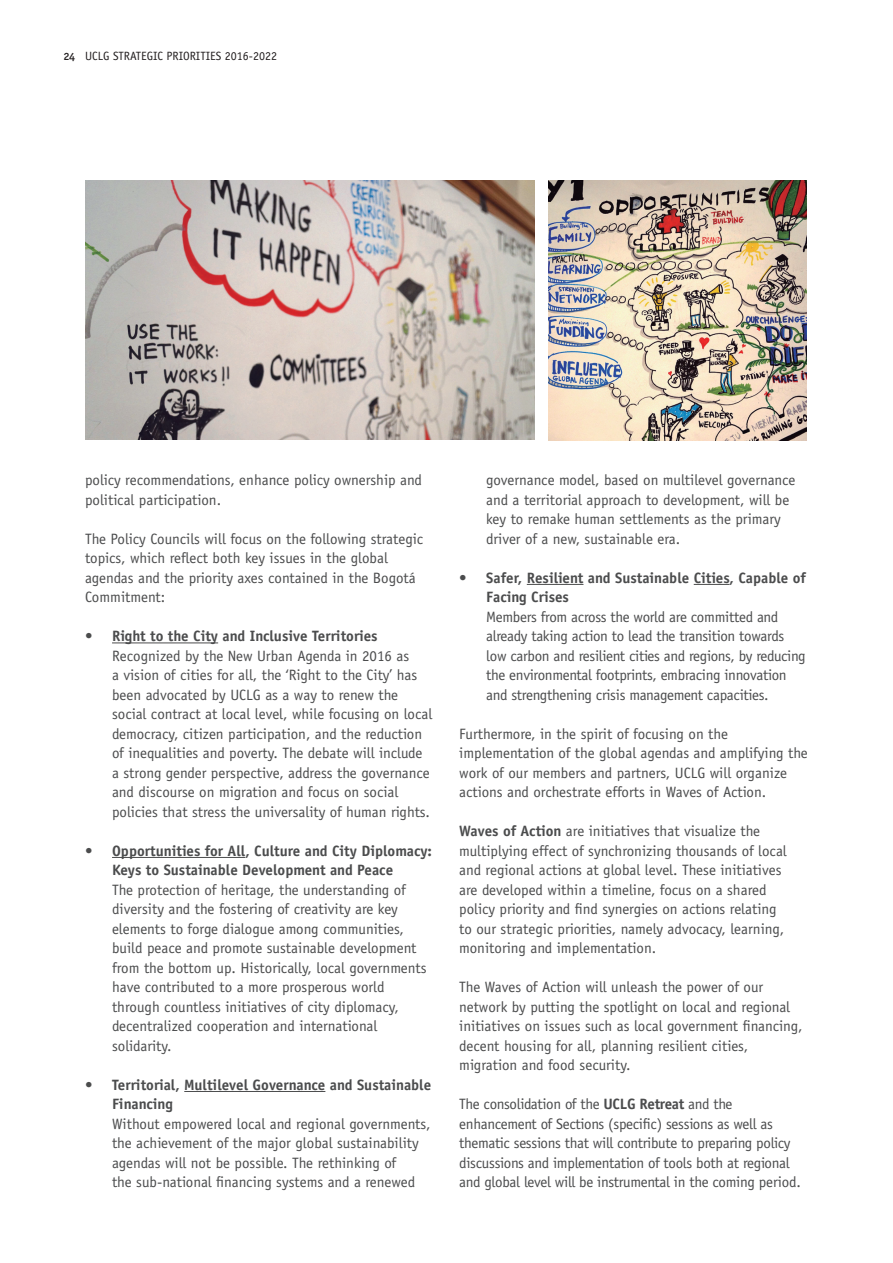
<style>
.page{position:relative;width:893px;height:1263px;background:#fff}
.page>*{position:absolute;margin:0;border:0;box-sizing:border-box;transform-origin:0 0}
.t1{font:15px/19.5px "Officina Sans LT";color:#4b4c4d}
.t2{font:15px/19.5px "Officina Sans LT";letter-spacing:-.02em;color:#4b4c4d}
.t3{font:700 15px/19.5px "Officina Sans LT";color:#4b4c4d}
.t4{font:12px "Officina Sans LT";color:#231f20}
.s1{font-family:"Officina San ITC Medium SC"}
.s2{font-weight:700}
</style>
<div class="page">
<hr style="left:112px;top:642px;width:106px;height:1px;background:#4b4c4d">
<hr style="left:112px;top:857px;width:133px;height:1px;background:#4b4c4d">
<hr style="left:184px;top:1091px;width:141px;height:1px;background:#4b4c4d">
<hr style="left:527px;top:584px;width:56px;height:1px;background:#4b4c4d">
<hr style="left:694px;top:584px;width:36px;height:1px;background:#4b4c4d">
<img style="left:85px;top:180px;width:449px;height:260px">
<img style="left:548px;top:181px;width:258px;height:259px">
<p class="t4" style="left:64px;top:48px;width:215px"><span class="s1">24</span> UCLG STRATEGIC PRIORITIES 2016-2022</p>
<p class="t1" style="left:85px;top:471px;width:339px">policy recommendations, enhance policy ownership and political participation.</p>
<p class="t1" style="left:85px;top:529px;width:340px">The Policy Councils will focus on the following strategic topics, which reflect both key issues in the global agendas and the priority axes contained in the Bogotá Commitment:</p>
<p class="t3" style="left:85px;top:626px;width:294px">• Right to the City and Inclusive Territories</p>
<p class="t1" style="left:112px;top:646px;width:322px">Recognized by the New Urban Agenda in 2016 as<br>a vision of cities for all, the ‘Right to the City’ has been advocated by UCLG as a way to renew the social contract at local level, while focusing on local democracy, citizen participation, and the reduction of inequalities and poverty. The debate will include a strong gender perspective, address the governance and discourse on migration and focus on social policies that stress the universality of human rights.</p>
<p class="t3" style="left:112px;top:841px;width:321px;text-indent:-27px">• Opportunities for All, Culture and City Diplomacy:<br>Keys to Sustainable Development and Peace</p>
<p class="t1" style="left:112px;top:880px;width:316px">The protection of heritage, the understanding of diversity and the fostering of creativity are key elements to forge dialogue among communities, build peace and promote sustainable development from the bottom up. Historically, local governments have contributed to a more prosperous world through countless initiatives of city diplomacy, decentralized cooperation and international solidarity.</p>
<p class="t3" style="left:112px;top:1075px;width:321px;text-indent:-27px">• Territorial, Multilevel Governance and Sustainable<br>Financing</p>
<p class="t1" style="left:112px;top:1114px;width:320px">Without empowered local and regional governments, the achievement of the major global sustainability agendas will not be possible. The rethinking of<br>the sub-national financing systems and a renewed</p>
<p class="t1" style="left:486px;top:471px;width:311px">governance model, based on multilevel governance and a territorial approach to development, will be key to remake human settlements as the primary driver of a new, sustainable era.</p>
<p class="t3" style="left:486px;top:568px;width:321px;text-indent:-27px">• Safer, Resilient and Sustainable Cities, Capable of<br>Facing Crises</p>
<p class="t2" style="left:486px;top:607px;width:321px">Members from across the world are committed and already taking action to lead the transition towards low carbon and resilient cities and regions, by reducing the environmental footprints, embracing innovation and strengthening crisis management capacities.</p>
<p class="t1" style="left:459px;top:724px;width:350px">Furthermore, in the spirit of focusing on the implementation of the global agendas and amplifying the work of our members and partners, UCLG will organize actions and orchestrate efforts in Waves of Action.</p>
<p class="t1" style="left:459px;top:822px;width:329px"><span class="s2">Waves of Action</span> are initiatives that visualize the multiplying effect of synchronizing thousands of local and regional actions at global level. These initiatives are developed within a timeline, focus on a shared policy priority and find synergies on actions relating to our strategic priorities, namely advocacy, learning, monitoring and implementation.</p>
<p class="t1" style="left:459px;top:978px;width:345px">The Waves of Action will unleash the power of our network by putting the spotlight on local and regional initiatives on issues such as local government financing, decent housing for all, planning resilient cities, migration and food security.</p>
<p class="t2" style="left:459px;top:1095px;width:343px">The consolidation of the <span class="s2">UCLG Retreat</span> and the enhancement of Sections (specific) sessions as well as thematic sessions that will contribute to preparing policy discussions and implementation of tools both at regional and global level will be instrumental in the coming period.</p>
</div>
